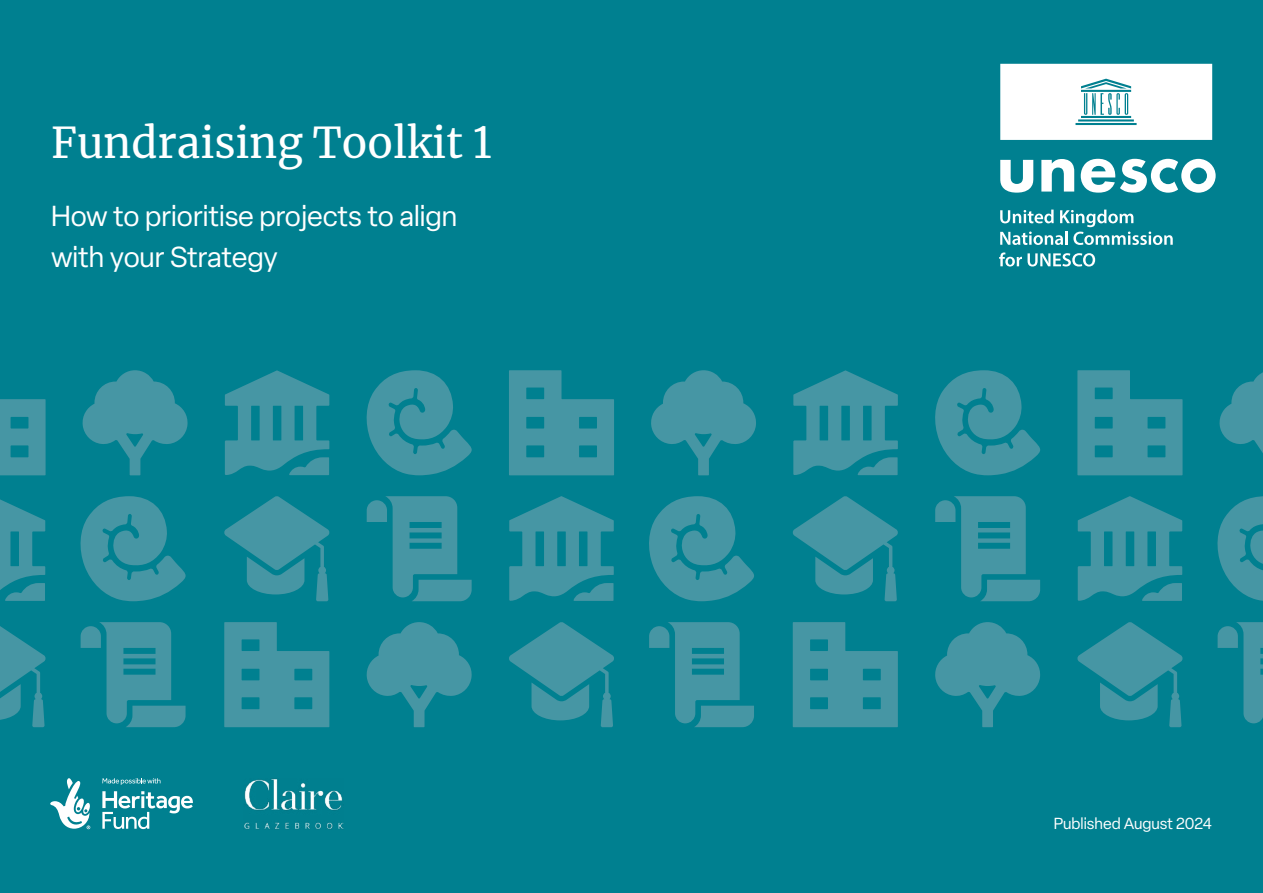
<style>
.page{position:relative;width:1263px;height:893px;background:#008090}
.page>*{position:absolute;margin:0;border:0;box-sizing:border-box;transform-origin:0 0}
.t1{font:42px "Merriweather";color:#fff}
.t2{font:28.5px/40.5px "Elza";color:#fff}
.t3{font:15.75px "Elza";color:#fff}
</style>
<div class="page">
<svg style="left:1000px;top:64px;width:212px;height:76px;background:#eef6f7"></svg>
<svg style="left:1000px;top:160px;width:33px;height:33px"></svg>
<svg style="left:1041px;top:159px;width:33px;height:33px"></svg>
<svg style="left:1081px;top:159px;width:134px;height:34px"></svg>
<svg style="left:1000px;top:210px;width:173px;height:35px"></svg>
<svg style="left:999px;top:252px;width:96px;height:15px"></svg>
<svg style="left:102px;top:791px;width:91px;height:38px"></svg>
<svg style="left:50px;top:778px;width:40px;height:51px"></svg>
<svg style="left:102px;top:778px;width:58px;height:7px"></svg>
<svg style="left:82px;top:370px;width:106px;height:105px"></svg>
<svg style="left:651px;top:370px;width:105px;height:105px"></svg>
<svg style="left:1219px;top:372px;width:44px;height:81px"></svg>
<svg style="left:366px;top:622px;width:106px;height:105px"></svg>
<svg style="left:935px;top:622px;width:105px;height:105px"></svg>
<svg style="left:225px;top:370px;width:104px;height:105px"></svg>
<svg style="left:793px;top:370px;width:105px;height:105px"></svg>
<svg style="left:0;top:499px;width:45px;height:102px"></svg>
<svg style="left:509px;top:496px;width:105px;height:105px"></svg>
<svg style="left:1078px;top:496px;width:104px;height:105px"></svg>
<svg style="left:0;top:626px;width:46px;height:101px"></svg>
<svg style="left:509px;top:622px;width:105px;height:105px"></svg>
<svg style="left:1077px;top:622px;width:106px;height:105px"></svg>
<svg style="left:224px;top:496px;width:106px;height:105px"></svg>
<svg style="left:792px;top:496px;width:106px;height:105px"></svg>
<svg style="left:81px;top:622px;width:105px;height:105px"></svg>
<svg style="left:649px;top:622px;width:105px;height:105px"></svg>
<svg style="left:1217px;top:622px;width:46px;height:102px"></svg>
<svg style="left:367px;top:496px;width:105px;height:105px"></svg>
<svg style="left:935px;top:496px;width:105px;height:105px"></svg>
<svg style="left:366px;top:370px;width:106px;height:105px"></svg>
<svg style="left:935px;top:370px;width:105px;height:105px"></svg>
<svg style="left:80px;top:496px;width:106px;height:105px"></svg>
<svg style="left:649px;top:496px;width:105px;height:105px"></svg>
<svg style="left:1217px;top:496px;width:46px;height:105px"></svg>
<svg style="left:0;top:399px;width:46px;height:76px;background:#3c93a1"></svg>
<svg style="left:509px;top:370px;width:105px;height:105px"></svg>
<svg style="left:1077px;top:370px;width:105px;height:105px"></svg>
<svg style="left:224px;top:622px;width:105px;height:105px"></svg>
<svg style="left:793px;top:622px;width:105px;height:105px"></svg>
<img style="left:244px;top:778px;width:100px;height:51px">
<h1 class="t1" style="left:51px;top:113px;width:442px">Fundraising Toolkit 1</h1>
<p class="t2" style="left:51px;top:196px;width:408px">How to prioritise projects to align with your Strategy</p>
<p class="t3" style="left:1054px;top:813px;width:160px">Published August 2024</p>
</div>
